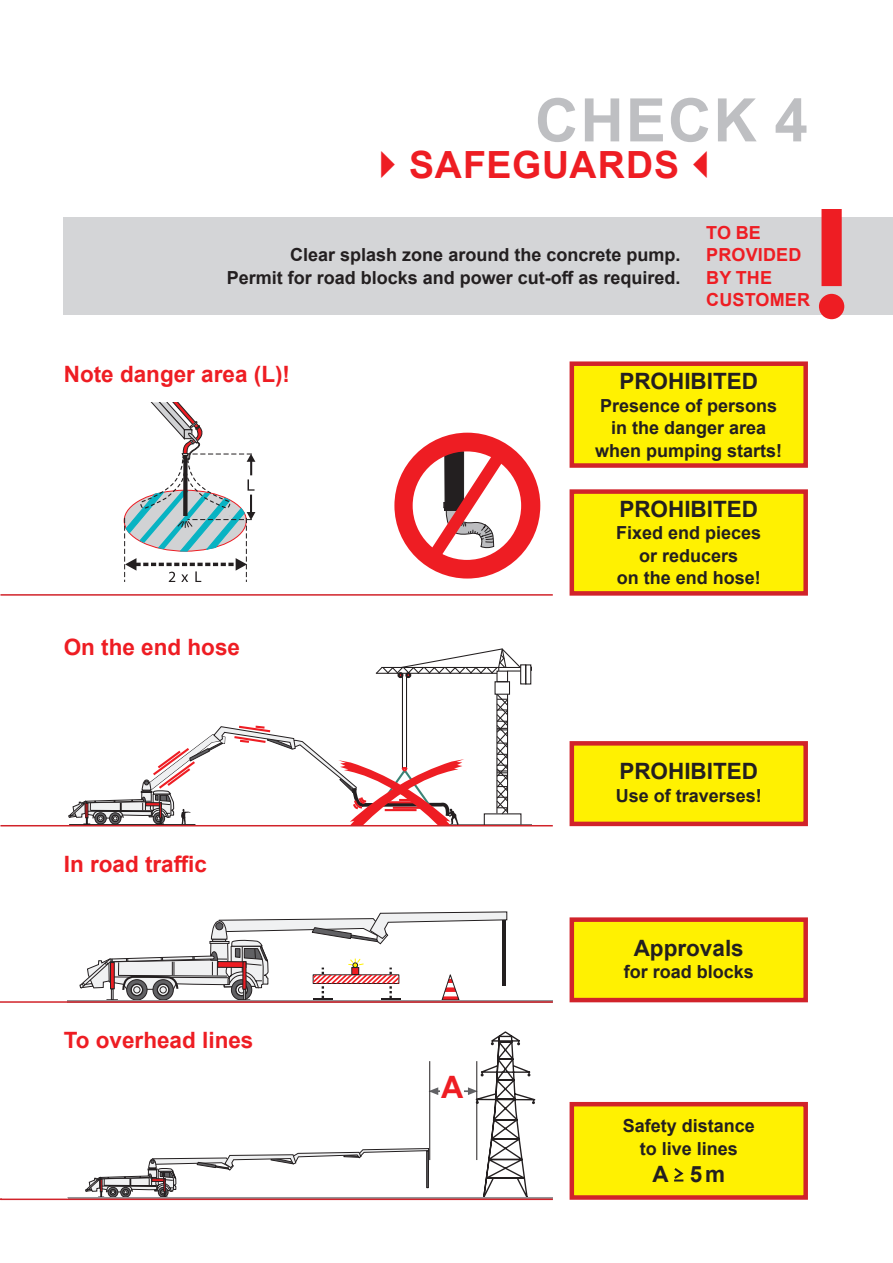
<style>
.page{position:relative;width:893px;height:1263px;background:#fff}
.page>*{position:absolute;margin:0;border:0;box-sizing:border-box;transform-origin:0 0}
.t1{font:600 143.4px "Futura ND";color:#ee1d23}
.t2{font:700 60px "Arial";letter-spacing:.035em;color:#bebfc2}
.t3{font:700 37.5px "Arial";letter-spacing:.025em;color:#ee1d23}
.t4{font:700 30.9px "Arial";color:#ee1d23}
.t5{font:700 22.5px "Arial";color:#ee1d23}
.t6{font:700 22.5px "Arial";color:#231f20}
.t7{font:700 18px/22.5px "Arial";color:#231f20;text-align:center}
.t8{font:700 18px/22.5px "Arial";letter-spacing:.01em;color:#ee1d23}
.t9{font:700 15.75px "Arial";color:#231f20}
</style>
<div class="page">
<hr style="left:0;top:825px;width:553px;height:1px;background:#d1232a">
<hr style="left:445px;top:824px;width:86px;height:1px;background:#231f20">
<hr style="left:406px;top:673px;width:1px;height:95px;background:#231f20">
<hr style="left:402px;top:673px;width:1px;height:95px;background:#231f20">
<svg style="left:483px;top:693px;width:39px;height:132px"></svg>
<div style="left:494px;top:681px;width:16px;height:14px;border:1px solid #231f20"></div>
<div style="left:496px;top:671px;width:12px;height:11px;border:1px solid #231f20"></div>
<div style="left:525px;top:664px;width:6px;height:20px;border:1px solid #231f20"></div>
<div style="left:520px;top:664px;width:6px;height:20px;border:1px solid #231f20"></div>
<svg style="left:375px;top:648px;width:147px;height:30px"></svg>
<svg style="left:68px;top:724px;width:396px;height:101px"></svg>
<div style="left:64px;top:217px;width:829px;height:98px;background:#d4d5d7"></div>
<div style="left:570px;top:741px;width:238px;height:85px;background:#fff101;border:4px solid #d1232a"></div>
<hr style="left:438px;top:1090px;width:31px;height:2px;background:#616164">
<svg style="left:430px;top:1087px;width:8px;height:8px"></svg>
<svg style="left:85px;top:1148px;width:344px;height:49px"></svg>
<div style="left:426px;top:1151px;width:3px;height:37px;border:1px solid #231f20"></div>
<svg style="left:467px;top:1031px;width:69px;height:166px"></svg>
<hr style="left:476px;top:1061px;width:1px;height:99px;background:#231f20">
<hr style="left:429px;top:1061px;width:1px;height:99px;background:#231f20">
<hr style="left:68px;top:1197px;width:485px;height:2px;background:#939598">
<svg style="left:79px;top:911px;width:429px;height:89px"></svg>
<hr style="left:67px;top:1000px;width:486px;height:2px;background:#939598">
<div style="left:441px;top:1075px;width:23px;height:30px;background:#fff"></div>
<div style="left:570px;top:1102px;width:238px;height:98px;background:#fff101;border:4px solid #d1232a"></div>
<div style="left:570px;top:917px;width:238px;height:85px;background:#fff101;border:4px solid #d1232a"></div>
<svg style="left:674px;top:1168px;width:10px;height:13px"></svg>
<hr style="left:0;top:594px;width:553px;height:2px;background:#d1232a">
<svg style="left:394px;top:433px;width:146px;height:145px"></svg>
<hr style="left:0;top:1198px;width:553px;height:2px;background:#d1232a">
<hr style="left:0;top:1001px;width:553px;height:2px;background:#d1232a">
<div style="left:570px;top:361px;width:238px;height:107px;background:#fff101;border:4px solid #d1232a"></div>
<div style="left:570px;top:489px;width:238px;height:107px;background:#fff101;border:4px solid #d1232a"></div>
<svg style="left:123px;top:402px;width:132px;height:180px"></svg>
<h2 class="t2" style="left:535px;top:78px;width:274px">CHECK 4</h2>
<h3 class="t3" style="left:409px;top:138px;width:272px">SAFEGUARDS</h3>
<p class="t7" style="left:227px;top:244px;width:455px;text-align:right">Clear splash zone around the concrete pump.<br>Permit for road blocks and power cut-off as required.</p>
<p class="t8" style="left:706px;top:221px;width:105px">TO BE<br>PROVIDED<br>BY THE<br>CUSTOMER</p>
<h1 class="t1" style="left:811px;top:167px;width:42px">!</h1>
<p class="t5" style="left:64px;top:358px;width:228px">Note danger area (L)!</p>
<p class="t6" style="left:619px;top:365px;width:140px">PROHIBITED</p>
<p class="t7" style="left:595px;top:394px;width:189px">Presence of persons in the danger area when pumping starts!</p>
<p class="t6" style="left:619px;top:493px;width:140px">PROHIBITED</p>
<p class="t7" style="left:616px;top:522px;width:147px">Fixed end pieces or reducers<br>on the end hose!</p>
<p class="t9" style="left:566px;top:517px;width:122px">feste Endstücke</p>
<p class="t5" style="left:64px;top:631px;width:178px">On the end hose</p>
<p class="t5" style="left:64px;top:848px;width:145px">In road traffic</p>
<p class="t5" style="left:64px;top:1024px;width:191px">To overhead lines</p>
<h3 class="t4" style="left:441px;top:1065px;width:24px">A</h3>
<p class="t6" style="left:619px;top:755px;width:140px">PROHIBITED</p>
<p class="t7" style="left:616px;top:784px;width:148px">Use of traverses!</p>
<p class="t6" style="left:634px;top:932px;width:112px">Approvals</p>
<p class="t7" style="left:624px;top:961px;width:132px">for road blocks</p>
<p class="t7" style="left:623px;top:1115px;width:134px">Safety distance to live lines</p>
<p class="t6" style="left:652px;top:1158px;width:74px">A 5m</p>
</div>
